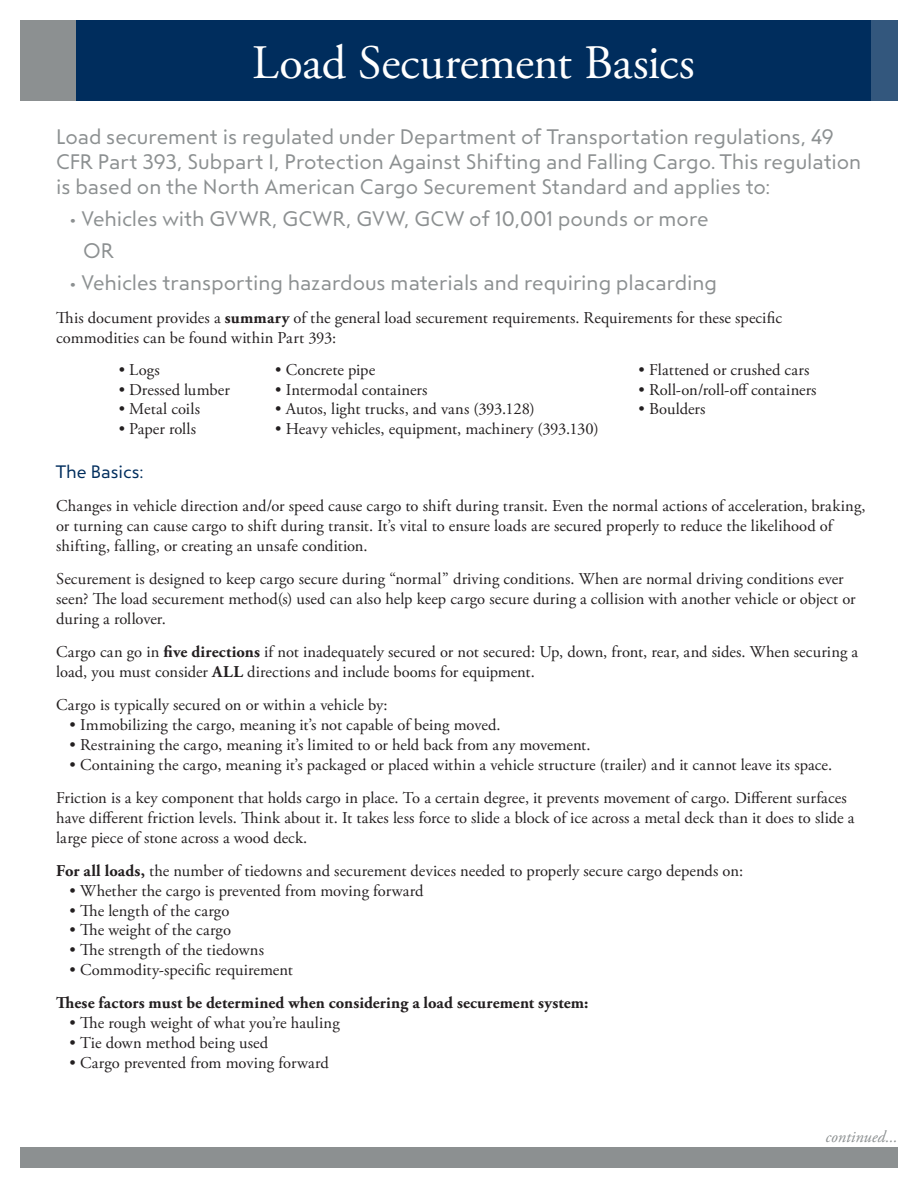
<style>
.page{position:relative;width:918px;height:1188px;background:#fff}
.page>*{position:absolute;margin:0;border:0;box-sizing:border-box;transform-origin:0 0}
.t1{font:48px "Adobe Garamond Pro";letter-spacing:-.005em;color:#fff}
.t2{font:21px/25.2px "Steagal Re";letter-spacing:-.005em;color:#8c9091}
.t3{font:18px "Steagal Re";color:#002d5d}
.t4{font:16.5px/19.8px "Adobe Garamond Pro";letter-spacing:.005em;color:#231f20}
.t5{font:700 16.5px "Adobe Garamond Pro";letter-spacing:.005em;color:#231f20}
.t6{font:italic 16.5px "Adobe Garamond Pro";color:#8c9091}
.s1{font-weight:700}
</style>
<div class="page">
<div style="left:76px;top:20px;width:795px;height:81px;background:#002d5d"></div>
<div style="left:871px;top:20px;width:27px;height:81px;background:#33577d"></div>
<div style="left:20px;top:20px;width:56px;height:81px;background:#8c9091"></div>
<div style="left:20px;top:1148px;width:878px;height:20px;background:#8c9091"></div>
<h1 class="t1" style="left:252px;top:34px;width:444px">Load Securement Basics</h1>
<p class="t2" style="left:56px;top:124px;width:807px">Load securement is regulated under Department of Transportation regulations, 49<br>CFR Part 393, Subpart I, Protection Against Shifting and Falling Cargo. This regulation is based on the North American Cargo Securement Standard and applies to:</p>
<p class="t2" style="left:83px;top:203px;width:627px;line-height:32px;text-indent:-14px">• Vehicles with GVWR, GCWR, GVW, GCW of 10,001 pounds or more<br>OR</p>
<p class="t2" style="left:70px;top:271px;width:649px">• Vehicles transporting hazardous materials and requiring placarding</p>
<p class="t4" style="left:56px;top:309px;width:727px">This document provides a <span class="s1">summary</span> of the general load securement requirements. Requirements for these specific commodities can be found within Part 393:</p>
<p class="t4" style="left:119px;top:360px;width:42px">• Logs</p>
<p class="t4" style="left:119px;top:380px;width:113px">• Dressed lumber</p>
<p class="t4" style="left:119px;top:400px;width:83px">• Metal coils</p>
<p class="t4" style="left:119px;top:420px;width:79px">• Paper rolls</p>
<p class="t4" style="left:275px;top:360px;width:101px">• Concrete pipe</p>
<p class="t4" style="left:275px;top:380px;width:154px">• Intermodal containers</p>
<p class="t4" style="left:275px;top:400px;width:261px">• Autos, light trucks, and vans (393.128)</p>
<p class="t4" style="left:275px;top:420px;width:325px">• Heavy vehicles, equipment, machinery (393.130)</p>
<p class="t4" style="left:639px;top:360px;width:172px">• Flattened or crushed cars</p>
<p class="t4" style="left:639px;top:380px;width:180px">• Roll-on/roll-off containers</p>
<p class="t4" style="left:639px;top:400px;width:68px">• Boulders</p>
<p class="t3" style="left:56px;top:462px;width:89px">The Basics:</p>
<p class="t4" style="left:56px;top:497px;width:811px">Changes in vehicle direction and/or speed cause cargo to shift during transit. Even the normal actions of acceleration, braking, or turning can cause cargo to shift during transit. It’s vital to ensure loads are secured properly to reduce the likelihood of shifting, falling, or creating an unsafe condition.</p>
<p class="t4" style="left:56px;top:570px;width:801px">Securement is designed to keep cargo secure during “normal” driving conditions. When are normal driving conditions ever seen? The load securement method(s) used can also help keep cargo secure during a collision with another vehicle or object or during a rollover.</p>
<p class="t4" style="left:56px;top:643px;width:804px">Cargo can go in <span class="s1">five directions</span> if not inadequately secured or not secured: Up, down, front, rear, and sides. When securing a load, you must consider <span class="s1">ALL</span> directions and include booms for equipment.</p>
<p class="t4" style="left:56px;top:696px;width:333px">Cargo is typically secured on or within a vehicle by:</p>
<p class="t4" style="left:70px;top:716px;width:433px">• Immobilizing the cargo, meaning it’s not capable of being moved.</p>
<p class="t4" style="left:70px;top:735px;width:522px">• Restraining the cargo, meaning it’s limited to or held back from any movement.</p>
<p class="t4" style="left:56px;top:748px;width:792px;line-height:33.3px;text-align:center">• Containing the cargo, meaning it’s packaged or placed within a vehicle structure (trailer) and it cannot leave its space.<br>Friction is a key component that holds cargo in place. To a certain degree, it prevents movement of cargo. Different surfaces</p>
<p class="t4" style="left:56px;top:808px;width:800px">have different friction levels. Think about it. It takes less force to slide a block of ice across a metal deck than it does to slide a large piece of stone across a wood deck.</p>
<p class="t4" style="left:56px;top:861px;width:689px"><span class="s1">For all loads,</span> the number of tiedowns and securement devices needed to properly secure cargo depends on:</p>
<p class="t4" style="left:70px;top:881px;width:355px">• Whether the cargo is prevented from moving forward</p>
<p class="t4" style="left:70px;top:901px;width:161px">• The length of the cargo</p>
<p class="t4" style="left:70px;top:921px;width:163px">• The weight of the cargo</p>
<p class="t4" style="left:70px;top:941px;width:196px">• The strength of the tiedowns</p>
<p class="t4" style="left:70px;top:960px;width:225px">• Commodity-specific requirement</p>
<p class="t5" style="left:56px;top:993px;width:534px">These factors must be determined when considering a load securement system:</p>
<p class="t4" style="left:70px;top:1013px;width:272px">• The rough weight of what you’re hauling</p>
<p class="t4" style="left:70px;top:1033px;width:200px">• Tie down method being used</p>
<p class="t4" style="left:70px;top:1053px;width:261px">• Cargo prevented from moving forward</p>
<p class="t6" style="left:826px;top:1127px;width:74px">continued...</p>
</div>
